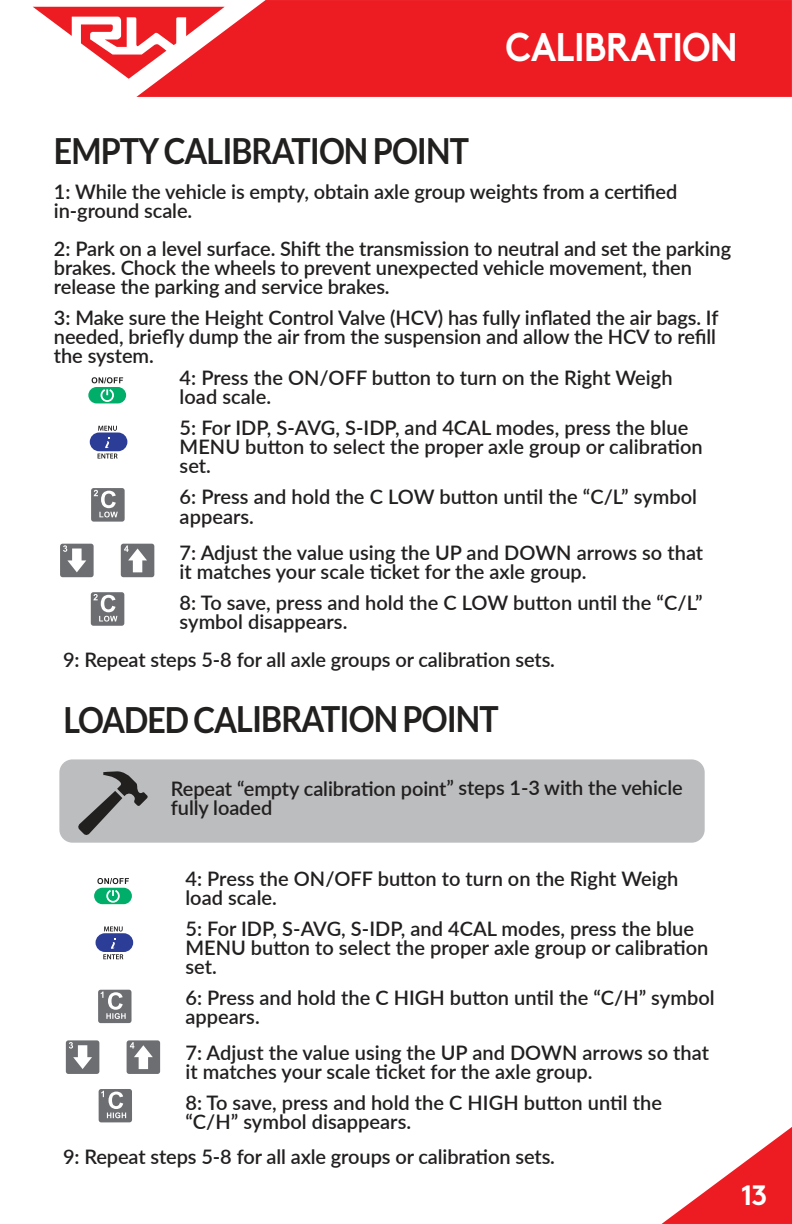
<style>
.page{position:relative;width:792px;height:1224px;background:#fff}
.page>*{position:absolute;margin:0;border:0;box-sizing:border-box;transform-origin:0 0}
.t1{font:700 40px "Brown";letter-spacing:-.02em;color:#fff;scale:.9 1}
.t2{font:700 36px "Lato";letter-spacing:-.03em;color:#221f1f;scale:.9 1}
.t3{font:700 28px "Brown";color:#fff}
.t4{font:600 20px/19px "Lato";letter-spacing:-.005em;color:#221f1f}
</style>
<div class="page">
<svg style="left:33px;top:7px;width:103px;height:72px"></svg>
<svg style="left:136px;top:0;width:656px;height:97px;background:#ee2a30"></svg>
<svg style="left:662px;top:1127px;width:130px;height:97px"></svg>
<svg style="left:87px;top:386px;width:40px;height:18px"></svg>
<div style="left:87px;top:385px;width:41px;height:20px;border:2px solid #fff;border-radius:9px"></div>
<svg style="left:92px;top:377px;width:31px;height:26px"></svg>
<div style="left:90px;top:487px;width:36px;height:36px;background:#6d6e72;border-radius:4px"></div>
<div style="left:89px;top:486px;width:38px;height:38px;border:2px solid #fff;border-radius:4px"></div>
<svg style="left:94px;top:490px;width:24px;height:27px"></svg>
<div style="left:90px;top:591px;width:35px;height:36px;background:#6d6e72;border-radius:4px"></div>
<div style="left:89px;top:590px;width:37px;height:38px;border:2px solid #fff;border-radius:4px"></div>
<svg style="left:93px;top:594px;width:24px;height:28px"></svg>
<div style="left:59px;top:543px;width:36px;height:35px;background:#6d6e72;border-radius:4px"></div>
<div style="left:58px;top:542px;width:38px;height:37px;border:2px solid #fff;border-radius:4px"></div>
<svg style="left:63px;top:545px;width:23px;height:27px"></svg>
<div style="left:120px;top:543px;width:35px;height:35px;background:#6d6e72;border-radius:4px"></div>
<div style="left:119px;top:542px;width:37px;height:37px;border:2px solid #fff;border-radius:4px"></div>
<svg style="left:124px;top:545px;width:23px;height:27px"></svg>
<div style="left:98px;top:1088px;width:35px;height:35px;background:#6d6e72;border-radius:4px"></div>
<div style="left:97px;top:1087px;width:37px;height:37px;border:2px solid #fff;border-radius:4px"></div>
<svg style="left:101px;top:1091px;width:25px;height:27px"></svg>
<div style="left:97px;top:989px;width:35px;height:35px;background:#6d6e72;border-radius:4px"></div>
<div style="left:96px;top:988px;width:37px;height:37px;border:2px solid #fff;border-radius:4px"></div>
<svg style="left:101px;top:991px;width:25px;height:28px"></svg>
<div style="left:90px;top:433px;width:37px;height:18px;background:#2b3d96;border-radius:9px"></div>
<svg style="left:105px;top:437px;width:5px;height:11px"></svg>
<svg style="left:98px;top:426px;width:19px;height:5px"></svg>
<svg style="left:98px;top:454px;width:20px;height:5px"></svg>
<div style="left:59px;top:759px;width:646px;height:84px;background:#bbbdbf;border-radius:13px"></div>
<svg style="left:78px;top:771px;width:70px;height:64px"></svg>
<svg style="left:93px;top:887px;width:40px;height:18px"></svg>
<div style="left:92px;top:886px;width:42px;height:20px;border:2px solid #fff;border-radius:9px"></div>
<svg style="left:97px;top:878px;width:32px;height:26px"></svg>
<div style="left:65px;top:1039px;width:35px;height:36px;background:#6d6e72;border-radius:4px"></div>
<div style="left:64px;top:1038px;width:37px;height:38px;border:2px solid #fff;border-radius:4px"></div>
<svg style="left:69px;top:1042px;width:23px;height:27px"></svg>
<div style="left:126px;top:1039px;width:35px;height:36px;background:#6d6e72;border-radius:4px"></div>
<div style="left:125px;top:1038px;width:37px;height:38px;border:2px solid #fff;border-radius:4px"></div>
<svg style="left:130px;top:1042px;width:23px;height:27px"></svg>
<div style="left:96px;top:933px;width:37px;height:19px;background:#2b3d96;border-radius:9px"></div>
<svg style="left:104px;top:926px;width:19px;height:6px"></svg>
<svg style="left:103px;top:938px;width:20px;height:21px"></svg>
<h2 class="t2" style="left:54px;top:136px;width:463px">EMPTY CALIBRATION POINT</h2>
<h1 class="t1" style="left:506px;top:31px;width:260px">CALIBRATION</h1>
<p class="t4" style="left:54px;top:182px;width:625px">1: While the vehicle is empty, obtain axle group weights from a certified in-ground scale.</p>
<p class="t4" style="left:54px;top:238px;width:679px">2: Park on a level surface. Shift the transmission to neutral and set the parking brakes. Chock the wheels to prevent unexpected vehicle movement, then release the parking and service brakes.</p>
<p class="t4" style="left:54px;top:307px;width:666px">3: Make sure the Height Control Valve (HCV) has fully inflated the air bags. If needed, briefly dump the air from the suspension and allow the HCV to refill the system.</p>
<p class="t4" style="left:180px;top:368px;width:495px">4: Press the ON/OFF button to turn on the Right Weigh load scale.</p>
<p class="t4" style="left:180px;top:418px;width:525px">5: For IDP, S-AVG, S-IDP, and 4CAL modes, press the blue<br>MENU button to select the proper axle group or calibration set.</p>
<p class="t4" style="left:180px;top:486px;width:519px;line-height:20px">6: Press and hold the C LOW button until the “C/L” symbol appears.</p>
<p class="t4" style="left:180px;top:543px;width:525px">7: Adjust the value using the UP and DOWN arrows so that it matches your scale ticket for the axle group.</p>
<p class="t4" style="left:180px;top:593px;width:524px">8: To save, press and hold the C LOW button until the “C/L” symbol disappears.</p>
<p class="t4" style="left:63px;top:649px;width:493px">9: Repeat steps 5-8 for all axle groups or calibration sets.</p>
<h2 class="t2" style="left:64px;top:704px;width:485px">LOADED CALIBRATION POINT</h2>
<p class="t4" style="left:171px;top:778px;width:513px">Repeat “empty calibration point” steps 1-3 with the vehicle fully loaded</p>
<p class="t4" style="left:185px;top:869px;width:495px">4: Press the ON/OFF button to turn on the Right Weigh load scale.</p>
<p class="t4" style="left:185px;top:918px;width:525px">5: For IDP, S-AVG, S-IDP, and 4CAL modes, press the blue<br>MENU button to select the proper axle group or calibration set.</p>
<p class="t4" style="left:185px;top:987px;width:531px">6: Press and hold the C HIGH button until the “C/H” symbol appears.</p>
<p class="t4" style="left:185px;top:1042px;width:525px">7: Adjust the value using the UP and DOWN arrows so that it matches your scale ticket for the axle group.</p>
<p class="t4" style="left:185px;top:1092px;width:478px">8: To save, press and hold the C HIGH button until the “C/H” symbol disappears.</p>
<p class="t4" style="left:63px;top:1147px;width:493px">9: Repeat steps 5-8 for all axle groups or calibration sets.</p>
<h3 class="t3" style="left:741px;top:1184px;width:28px">13</h3>
</div>
